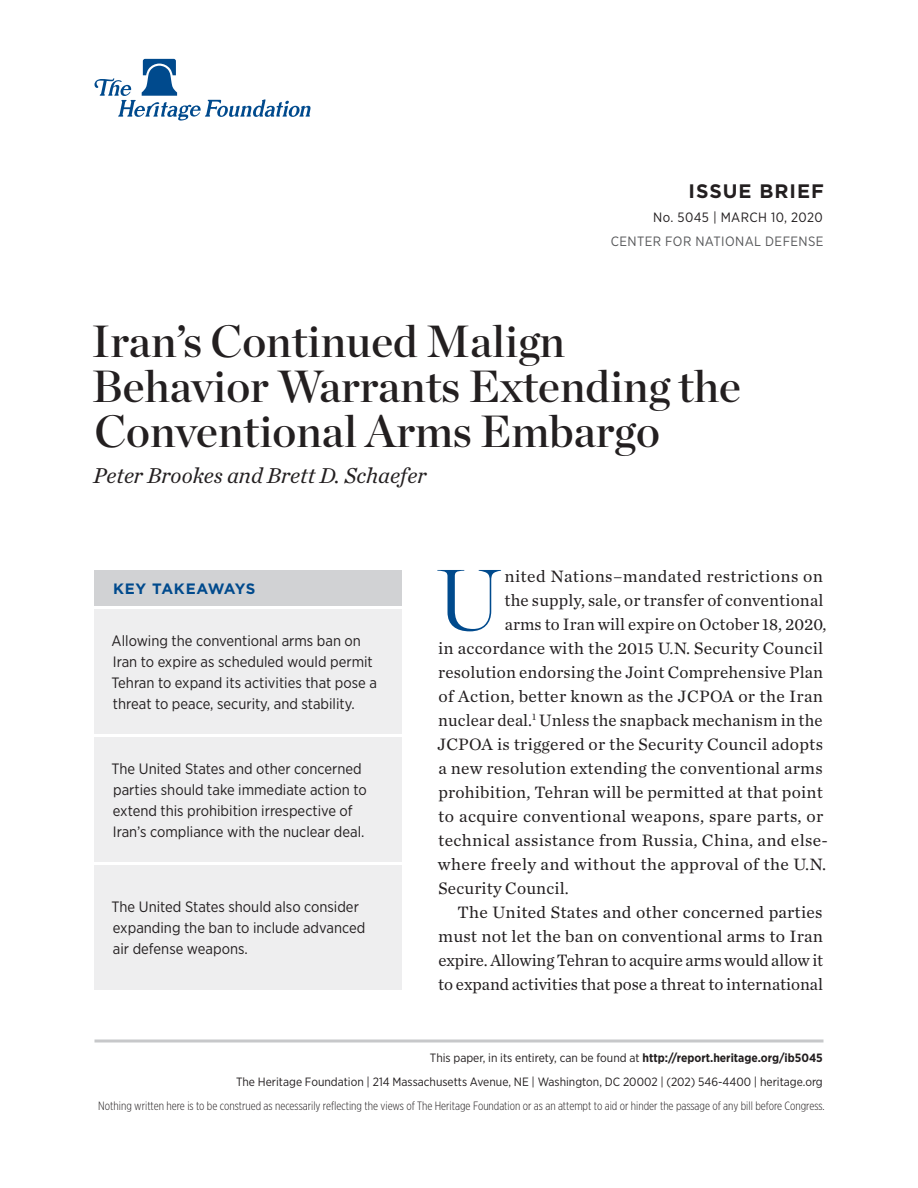
<style>
.page{position:relative;width:918px;height:1188px;background:#fff}
.page>*{position:absolute;margin:0;border:0;box-sizing:border-box;transform-origin:0 0}
.Body_Text___DROP_CAP{font:300 86.1px "Chronicle Display";color:#004a8d}
.Paper_Title{font:45px/45px "Chronicle Display Semi";color:#231f20}
.Byline{font:italic 22.5px "Chronicle Text G1";color:#231f20}
.t1{font:700 19.5px "Gotham";letter-spacing:.05em;color:#231f20}
.Body_Text___DROP_CAP-2{font:17.25px "Chronicle Text G1";letter-spacing:.01em;color:#231f20}
.Body_Text{font:17.25px/24px "Chronicle Text G1";letter-spacing:-.005em;color:#231f20;text-align:justify}
.Key_Takeaways{font:15px/21px "Gotham Narrow";color:#231f20}
.Key_Takeaways___HEAD{font:700 15px "Gotham";letter-spacing:.03em;color:#004a8d}
.t2{font:13.5px "Gotham Narrow";letter-spacing:.03em;color:#57585a}
.t3{font:13.5px "Gotham Narrow";letter-spacing:.03em;color:#231f20}
.t4{font:12px/24px "Gotham Narrow";color:#231f20;text-align:right}
.t5{font:300 12px "Gotham X Narrow";color:#231f20}
.s1{font-weight:700}
</style>
<div class="page">
<hr style="left:94px;top:1040px;width:730px;height:2px;background:#c7c8ca">
<svg style="left:94px;top:59px;width:216px;height:62px"></svg>
<div style="left:94px;top:609px;width:308px;height:125px;background:#eeeeef"></div>
<div style="left:94px;top:570px;width:308px;height:36px;background:#d1d2d4"></div>
<div style="left:94px;top:737px;width:308px;height:125px;background:#eeeeef"></div>
<div style="left:94px;top:865px;width:308px;height:125px;background:#eeeeef"></div>
<p class="t1" style="left:689px;top:178px;width:137px">ISSUE BRIEF</p>
<p class="t3" style="left:653px;top:209px;width:171px">No. 5045 | March 10, 2020</p>
<p class="t2" style="left:611px;top:233px;width:214px">CENTER FOR NATIONAL DEFENSE</p>
<p class="Paper_Title" style="left:92px;top:316px;width:651px">Iran’s Continued Malign<br>Behavior Warrants Extending the<br>Conventional Arms Embargo</p>
<p class="Byline" style="left:93px;top:458px;width:335px">Peter Brookes and Brett D. Schaefer</p>
<p class="Key_Takeaways___HEAD" style="left:113px;top:579px;width:144px">KEY TAKEAWAYS</p>
<p class="Key_Takeaways" style="left:112px;top:630px;width:267px">Allowing the conventional arms ban on Iran to expire as scheduled would permit Tehran to expand its activities that pose a threat to peace, security, and stability.</p>
<p class="Key_Takeaways" style="left:112px;top:758px;width:257px">The United States and other concerned parties should take immediate action to extend this prohibition irrespective of Iran’s compliance with the nuclear deal.</p>
<p class="Key_Takeaways" style="left:112px;top:896px;width:255px">The United States should also consider expanding the ban to include advanced air defense weapons.</p>
<p class="Body_Text___DROP_CAP" style="left:436px;top:534px;width:68px">U</p>
<p class="Body_Text___DROP_CAP-2" style="left:504px;top:563px;width:320px">nited Nations–mandated restrictions on</p>
<p class="Body_Text___DROP_CAP-2" style="left:504px;top:587px;width:320px">the supply, sale, or transfer of conventional</p>
<p class="Body_Text___DROP_CAP-2" style="left:505px;top:611px;width:323px">arms to Iran will expire on October 18, 2020,</p>
<p class="Body_Text___DROP_CAP-2" style="left:438px;top:635px;width:386px">in accordance with the 2015 U.N. Security Council</p>
<p class="Body_Text___DROP_CAP-2" style="left:438px;top:659px;width:386px">resolution endorsing the Joint Comprehensive Plan</p>
<p class="Body_Text___DROP_CAP-2" style="left:438px;top:683px;width:386px">of Action, better known as the JCPOA or the Iran</p>
<p class="Body_Text___DROP_CAP-2" style="left:438px;top:707px;width:386px">nuclear deal.<sup>1</sup> Unless the snapback mechanism in the</p>
<p class="Body_Text___DROP_CAP-2" style="left:437px;top:731px;width:388px">JCPOA is triggered or the Security Council adopts</p>
<p class="Body_Text___DROP_CAP-2" style="left:439px;top:755px;width:386px">a new resolution extending the conventional arms</p>
<p class="Body_Text___DROP_CAP-2" style="left:438px;top:779px;width:386px">prohibition, Tehran will be permitted at that point</p>
<p class="Body_Text___DROP_CAP-2" style="left:438px;top:803px;width:387px">to acquire conventional weapons, spare parts, or</p>
<p class="Body_Text___DROP_CAP-2" style="left:438px;top:827px;width:391px">technical assistance from Russia, China, and else-</p>
<p class="Body_Text___DROP_CAP-2" style="left:438px;top:851px;width:390px">where freely and without the approval of the U.N.</p>
<p class="Body_Text___DROP_CAP-2" style="left:439px;top:875px;width:132px">Security Council.</p>
<p class="Body_Text" style="left:438px;top:899px;width:387px;text-indent:19px">The United States and other concerned parties must not let the ban on conventional arms to Iran expire. Allowing Tehran to acquire arms would allow it to expand activities that pose a threat to international</p>
<p class="t4" style="left:236px;top:1046px;width:588px">This paper, in its entirety, can be found at <span class="s1">http://report.heritage.org/ib5045<br></span>The Heritage Foundation | 214 Massachusetts Avenue, NE | Washington, DC 20002 | (202) 546-4400 | heritage.org</p>
<p class="t5" style="left:98px;top:1099px;width:728px">Nothing written here is to be construed as necessarily reflecting the views of The Heritage Foundation or as an attempt to aid or hinder the passage of any bill before Congress.</p>
</div>
